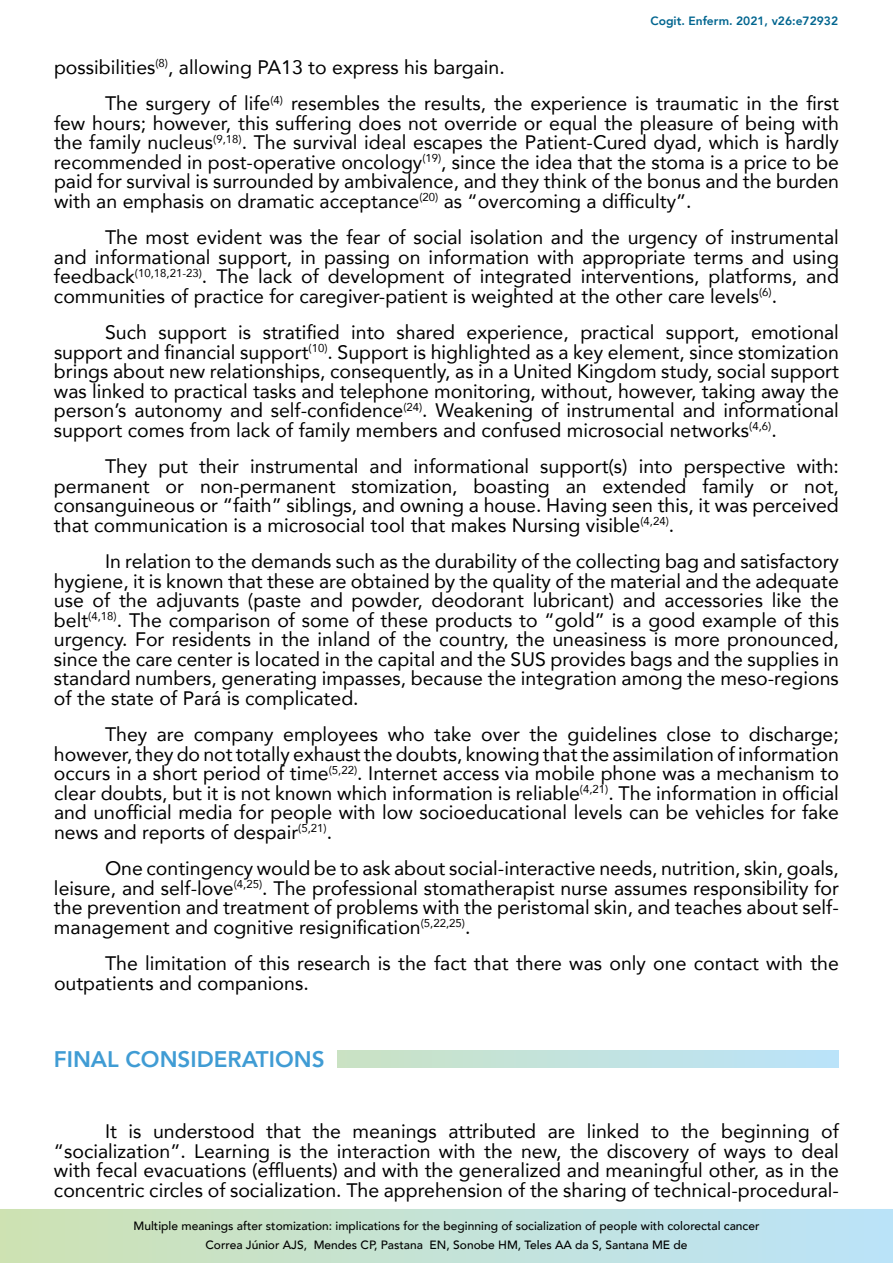
<style>
.page{position:relative;width:893px;height:1263px;background:#fff}
.page>*{position:absolute;margin:0;border:0;box-sizing:border-box;transform-origin:0 0}
.t1{font:800 22.5px "Avenir";color:#409cd4}
.t2{font:19.5px/19.5px "Avenir";color:#000;text-align:justify}
.t3{font:500 12px/18.6px "Avenir";color:#000;text-align:center}
.t4{font:800 12px "Avenir";color:#00658f}
</style>
<div class="page">
<svg style="left:0;top:1209px;width:893px;height:54px;background:#c4e2d6"></svg>
<div style="left:337px;top:1051px;width:502px;height:16px;background:linear-gradient(to right,#cae2c3,#bae3fa)"></div>
<p class="t4" style="left:650px;top:12px;width:189px">Cogit. Enferm. 2021, v26:e72932</p>
<p class="t2" style="left:105px;top:48px;width:735px;line-height:36.5px;text-indent:-51px">possibilities<sup>(8)</sup>, allowing PA13 to express his bargain.<br>The surgery of life<sup>(4)</sup> resembles the results, the experience is traumatic in the first</p>
<p class="t2" style="left:54px;top:112px;width:786px">few hours; however, this suffering does not override or equal the pleasure of being with the family nucleus<sup>(9,18)</sup>. The survival ideal escapes the Patient-Cured dyad, which is hardly recommended in post-operative oncology<sup>(19)</sup>, since the idea that the stoma is a price to be paid for survival is surrounded by ambivalence, and they think of the bonus and the burden with an emphasis on dramatic acceptance<sup>(20)</sup> as “overcoming a difficulty”.</p>
<p class="t2" style="left:54px;top:227px;width:786px;text-indent:51px">The most evident was the fear of social isolation and the urgency of instrumental and informational support, in passing on information with appropriate terms and using feedback<sup>(10,18,21-23)</sup>. The lack of development of integrated interventions, platforms, and communities of practice for caregiver-patient is weighted at the other care levels<sup>(6)</sup>.</p>
<p class="t2" style="left:54px;top:322px;width:786px;text-indent:51px">Such support is stratified into shared experience, practical support, emotional support and financial support<sup>(10)</sup>. Support is highlighted as a key element, since stomization brings about new relationships, consequently, as in a United Kingdom study, social support was linked to practical tasks and telephone monitoring, without, however, taking away the person’s autonomy and self-confidence<sup>(24)</sup>. Weakening of instrumental and informational support comes from lack of family members and confused microsocial networks<sup>(4,6)</sup>.</p>
<p class="t2" style="left:54px;top:456px;width:786px;text-indent:51px">They put their instrumental and informational support(s) into perspective with: permanent or non-permanent stomization, boasting an extended family or not, consanguineous or “faith” siblings, and owning a house. Having seen this, it was perceived that communication is a microsocial tool that makes Nursing visible<sup>(4,24)</sup>.</p>
<p class="t2" style="left:54px;top:551px;width:787px;text-indent:51px">In relation to the demands such as the durability of the collecting bag and satisfactory hygiene, it is known that these are obtained by the quality of the material and the adequate use of the adjuvants (paste and powder, deodorant lubricant) and accessories like the belt<sup>(4,18)</sup>. The comparison of some of these products to “gold” is a good example of this urgency. For residents in the inland of the country, the uneasiness is more pronounced, since the care center is located in the capital and the SUS provides bags and the supplies in standard numbers, generating impasses, because the integration among the meso-regions of the state of Pará is complicated.</p>
<p class="t2" style="left:54px;top:724px;width:786px;text-indent:51px">They are company employees who take over the guidelines close to discharge; however, they do not totally exhaust the doubts, knowing that the assimilation of information occurs in a short period of time<sup>(5,22)</sup>. Internet access via mobile phone was a mechanism to clear doubts, but it is not known which information is reliable<sup>(4,21)</sup>. The information in official and unofficial media for people with low socioeducational levels can be vehicles for fake news and reports of despair<sup>(5,21)</sup>.</p>
<p class="t2" style="left:54px;top:858px;width:786px;text-indent:51px">One contingency would be to ask about social-interactive needs, nutrition, skin, goals, leisure, and self-love<sup>(4,25)</sup>. The professional stomatherapist nurse assumes responsibility for the prevention and treatment of problems with the peristomal skin, and teaches about self&shy;management and cognitive resignification<sup>(5,22,25)</sup>.</p>
<p class="t2" style="left:54px;top:953px;width:786px;text-indent:51px">The limitation of this research is the fact that there was only one contact with the outpatients and companions.</p>
<p class="t1" style="left:54px;top:1042px;width:272px">FINAL CONSIDERATIONS</p>
<p class="t2" style="left:54px;top:1121px;width:786px;text-indent:51px">It is understood that the meanings attributed are linked to the beginning of “socialization”. Learning is the interaction with the new, the discovery of ways to deal with fecal evacuations (effluents) and with the generalized and meaningful other, as in the concentric circles of socialization. The apprehension of the sharing of technical-procedural-</p>
<p class="t3" style="left:134px;top:1216px;width:627px">Multiple meanings after stomization: implications for the beginning of socialization of people with colorectal cancer<br>Correa Júnior AJS, Mendes CP, Pastana EN, Sonobe HM, Teles AA da S, Santana ME de</p>
</div>
